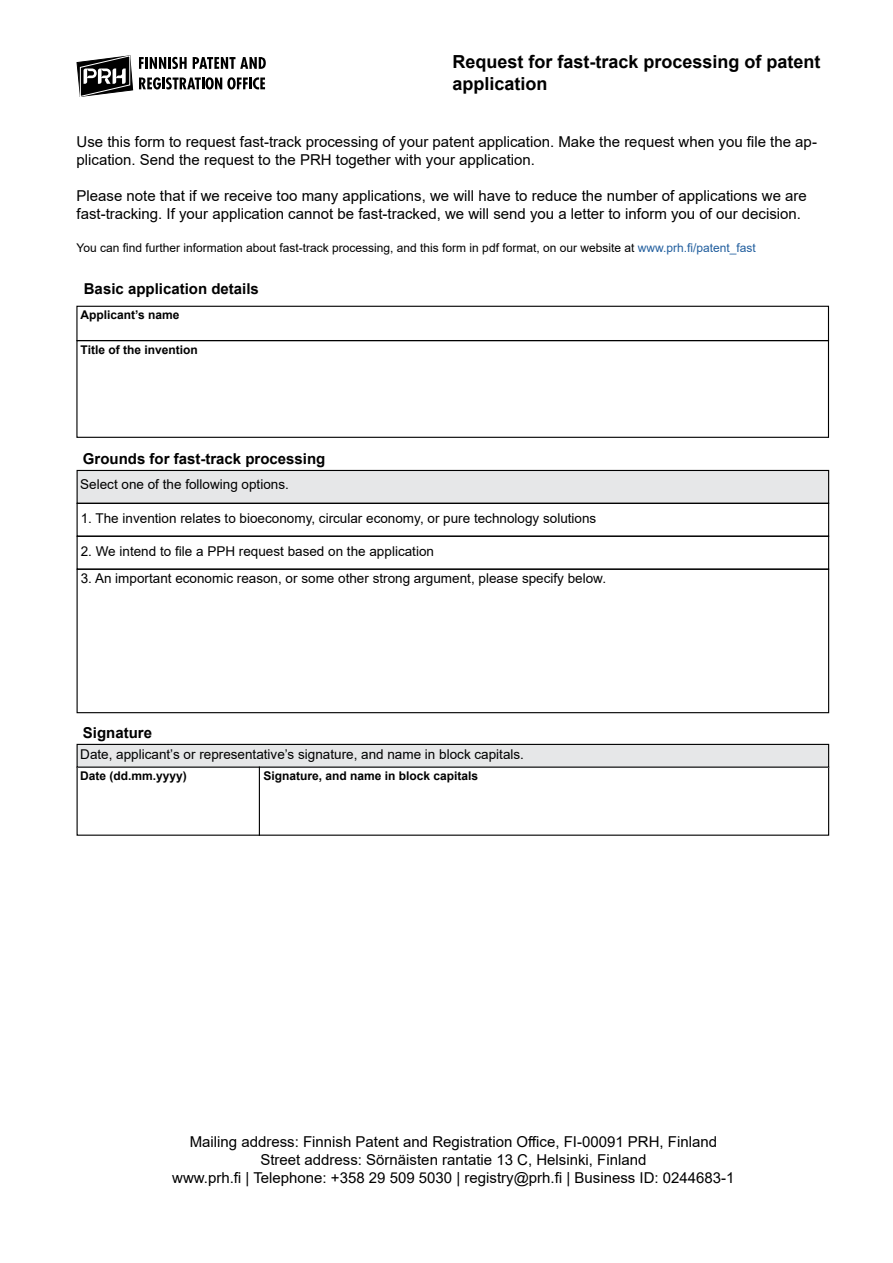
<style>
.page{position:relative;width:893px;height:1263px;background:#fff}
.page>*{position:absolute;margin:0;border:0;box-sizing:border-box;transform-origin:0 0}
.H1_Lomakkeen_nimi_ot{font:700 18px/21.6px "Arial";color:#000}
.PRH_tiedot_lomakkeen{font:15px/18px "Arial";color:#000}
.H2_Osioiden_otsikot{font:700 15px "Arial";color:#000}
.Lomakekentän_teksti{font:13.5px "Arial";color:#000}
.Lomakkeen_yleisohjee{font:12px "Arial";color:#000}
.Kenttäotsikko_8pt{font:700 12px "Arial";color:#000}
.Lomakekentän_teksti-2{font:700 12px "Arial";color:#000}
.s1{color:#215e9e}
</style>
<div class="page">
<div style="left:76px;top:306px;width:753px;height:35px;border:1px solid #000"></div>
<div style="left:76px;top:340px;width:753px;height:98px;border:1px solid #000"></div>
<div style="left:77px;top:470px;width:752px;height:34px;background:#e6e7e8;border:1px solid #000"></div>
<div style="left:77px;top:503px;width:752px;height:34px;border:1px solid #000"></div>
<div style="left:77px;top:536px;width:752px;height:34px;border:1px solid #000"></div>
<div style="left:77px;top:569px;width:752px;height:144px;border:1px solid #000"></div>
<div style="left:77px;top:744px;width:752px;height:24px;background:#e6e7e8;border:1px solid #000"></div>
<hr style="left:259px;top:767px;width:1px;height:69px;background:#000">
<svg style="left:77px;top:55px;width:189px;height:42px"></svg>
<h1 class="H1_Lomakkeen_nimi_ot" style="left:452px;top:51px;width:370px">Request for fast-track processing of patent application</h1>
<p class="PRH_tiedot_lomakkeen" style="left:77px;top:133px;width:742px">Use this form to request fast-track processing of your patent application. Make the request when you file the ap&shy;plication. Send the request to the PRH together with your application.</p>
<p class="PRH_tiedot_lomakkeen" style="left:77px;top:187px;width:732px">Please note that if we receive too many applications, we will have to reduce the number of applications we are fast-tracking. If your application cannot be fast-tracked, we will send you a letter to inform you of our decision.</p>
<p class="Lomakkeen_yleisohjee" style="left:77px;top:239px;width:681px">You can find further information about fast-track processing, and this form in pdf format, on our website at <span class="s1">www.prh.fi/patent_fast</span></p>
<h2 class="H2_Osioiden_otsikot" style="left:84px;top:279px;width:177px">Basic application details</h2>
<p class="Lomakekentän_teksti-2" style="left:81px;top:306px;width:100px">Applicant’s name</p>
<p class="Lomakekentän_teksti-2" style="left:81px;top:341px;width:119px">Title of the invention</p>
<h2 class="H2_Osioiden_otsikot" style="left:83px;top:448px;width:244px">Grounds for fast-track processing</h2>
<p class="Lomakekentän_teksti" style="left:80px;top:475px;width:210px">Select one of the following options.</p>
<p class="Lomakekentän_teksti" style="left:81px;top:509px;width:517px">1. The invention relates to bioeconomy, circular economy, or pure technology solutions</p>
<p class="Lomakekentän_teksti" style="left:81px;top:541px;width:355px">2. We intend to file a PPH request based on the application</p>
<p class="Lomakekentän_teksti" style="left:81px;top:569px;width:527px">3. An important economic reason, or some other strong argument, please specify below.</p>
<h2 class="H2_Osioiden_otsikot" style="left:83px;top:722px;width:71px">Signature</h2>
<p class="Lomakekentän_teksti" style="left:80px;top:745px;width:445px">Date, applicant’s or representative’s signature, and name in block capitals.</p>
<p class="Kenttäotsikko_8pt" style="left:80px;top:767px;width:108px">Date (dd.mm.yyyy)</p>
<p class="Kenttäotsikko_8pt" style="left:263px;top:767px;width:216px">Signature, and name in block capitals</p>
<p class="PRH_tiedot_lomakkeen" style="left:190px;top:1133px;width:529px">Mailing address: Finnish Patent and Registration Office, FI-00091 PRH, Finland</p>
<p class="PRH_tiedot_lomakkeen" style="left:260px;top:1151px;width:387px">Street address: Sörnäisten rantatie 13 C, Helsinki, Finland</p>
<p class="PRH_tiedot_lomakkeen" style="left:172px;top:1169px;width:564px">www.prh.fi | Telephone: +358 29 509 5030 | registry@prh.fi | Business ID: 0244683-1</p>
</div>
